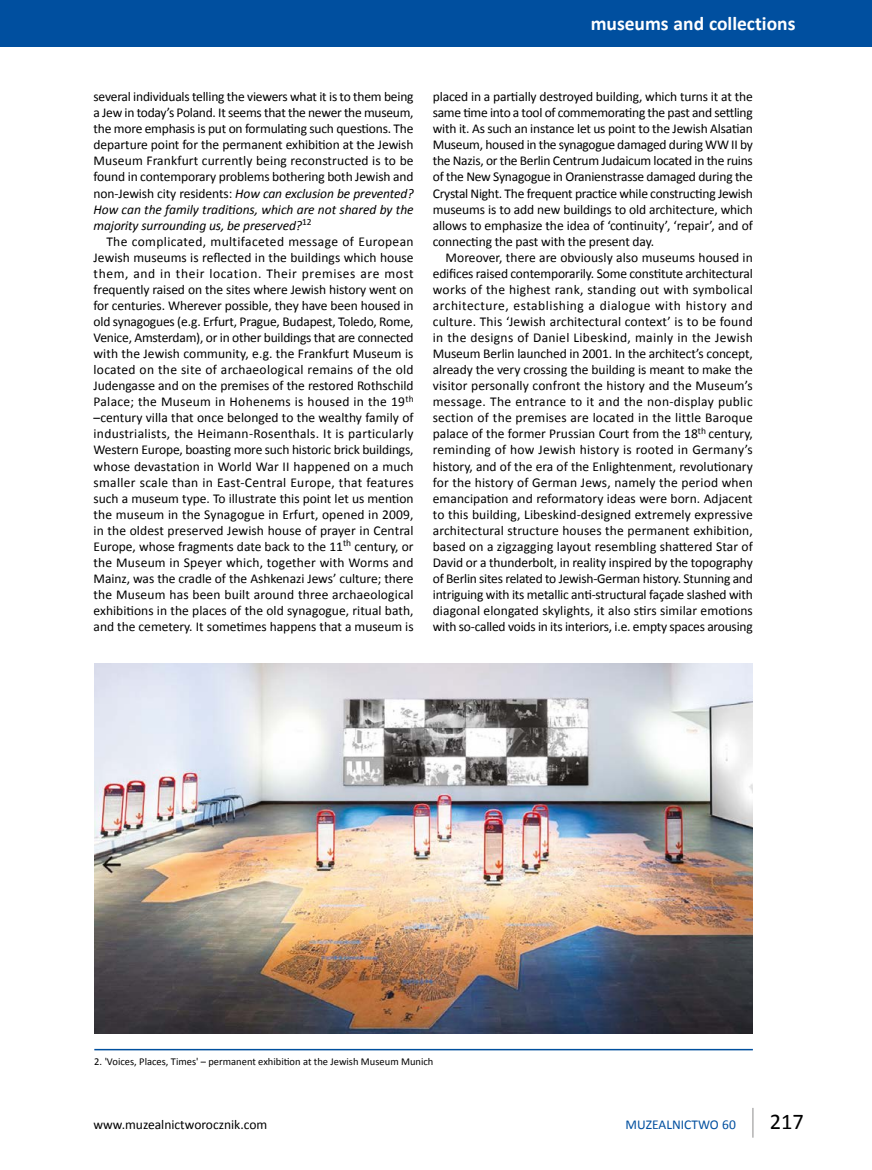
<style>
.page{position:relative;width:872px;height:1170px;background:#fff}
.page>*{position:absolute;margin:0;border:0;box-sizing:border-box;transform-origin:0 0}
.t1{font:22.5px "Calibri";color:#000}
.t2{font:700 19.5px "Calibri";color:#fff}
.t3{font:13.5px/16px "Calibri";letter-spacing:-.01em;color:#000;text-align:justify}
.t4{font:13.5px "Calibri";color:#004f9f}
.t5{font:10.5px "Calibri";color:#000}
.s1{font-style:italic}
</style>
<div class="page">
<hr style="left:752px;top:1107px;width:1px;height:30px;background:#b3b2b2">
<div style="left:0;top:0;width:872px;height:47px;background:#004f9f"></div>
<img style="left:94px;top:663px;width:659px;height:370px">
<hr style="left:94px;top:1048px;width:659px;height:2px;background:#004f9f">
<h2 class="t2" style="left:590px;top:11px;width:206px">museums and collections</h2>
<p class="t3" style="left:94px;top:89px;width:322px">several individuals telling the viewers what it is to them being a Jew in today’s Poland. It seems that the newer the museum, the more emphasis is put on formulating such questions. The departure point for the permanent exhibition at the Jewish Museum Frankfurt currently being reconstructed is to be found in contemporary problems bothering both Jewish and non-Jewish city residents: <span class="s1">How can exclusion be prevented?<br>How can the family traditions, which are not shared by the majority surrounding us, be preserved?</span><sup>12</sup></p>
<p class="t3" style="left:94px;top:233px;width:322px;text-indent:13px">The complicated, multifaceted message of European Jewish museums is reflected in the buildings which house them, and in their location. Their premises are most frequently raised on the sites where Jewish history went on for centuries. Wherever possible, they have been housed in old synagogues (e.g. Erfurt, Prague, Budapest, Toledo, Rome, Venice, Amsterdam), or in other buildings that are connected with the Jewish community, e.g. the Frankfurt Museum is located on the site of archaeological remains of the old Judengasse and on the premises of the restored Rothschild Palace; the Museum in Hohenems is housed in the 19<sup>th </sup>–century villa that once belonged to the wealthy family of industrialists, the Heimann-Rosenthals. It is particularly Western Europe, boasting more such historic brick buildings, whose devastation in World War II happened on a much smaller scale than in East-Central Europe, that features such a museum type. To illustrate this point let us mention the museum in the Synagogue in Erfurt, opened in 2009, in the oldest preserved Jewish house of prayer in Central Europe, whose fragments date back to the 11<sup>th</sup> century, or the Museum in Speyer which, together with Worms and Mainz, was the cradle of the Ashkenazi Jews’ culture; there the Museum has been built around three archaeological exhibitions in the places of the old synagogue, ritual bath, and the cemetery. It sometimes happens that a museum is</p>
<p class="t3" style="left:433px;top:89px;width:321px">placed in a partially destroyed building, which turns it at the same time into a tool of commemorating the past and settling with it. As such an instance let us point to the Jewish Alsatian Museum, housed in the synagogue damaged during WW II by the Nazis, or the Berlin Centrum Judaicum located in the ruins of the New Synagogue in Oranienstrasse damaged during the Crystal Night. The frequent practice while constructing Jewish museums is to add new buildings to old architecture, which allows to emphasize the idea of ‘continuity’, ‘repair’, and of connecting the past with the present day.</p>
<p class="t3" style="left:433px;top:249px;width:321px;text-indent:13px">Moreover, there are obviously also museums housed in edifices raised contemporarily. Some constitute architectural works of the highest rank, standing out with symbolical architecture, establishing a dialogue with history and culture. This ‘Jewish architectural context’ is to be found in the designs of Daniel Libeskind, mainly in the Jewish Museum Berlin launched in 2001. In the architect’s concept, already the very crossing the building is meant to make the visitor personally confront the history and the Museum’s message. The entrance to it and the non-display public section of the premises are located in the little Baroque palace of the former Prussian Court from the 18<sup>th</sup> century, reminding of how Jewish history is rooted in Germany’s history, and of the era of the Enlightenment, revolutionary for the history of German Jews, namely the period when emancipation and reformatory ideas were born. Adjacent to this building, Libeskind-designed extremely expressive architectural structure houses the permanent exhibition, based on a zigzagging layout resembling shattered Star of David or a thunderbolt, in reality inspired by the topography of Berlin sites related to Jewish-German history. Stunning and intriguing with its metallic anti-structural façade slashed with diagonal elongated skylights, it also stirs similar emotions with so-called voids in its interiors, i.e. empty spaces arousing</p>
<p class="t5" style="left:94px;top:1055px;width:341px">2. 'Voices, Places, Times' – permanent exhibition at the Jewish Museum Munich</p>
<p class="t3" style="left:94px;top:1116px;width:175px">www.muzealnictworocznik.com</p>
<p class="t4" style="left:625px;top:1115px;width:112px">MUZEALNICTWO 60</p>
<h1 class="t1" style="left:770px;top:1107px;width:36px">217</h1>
</div>
